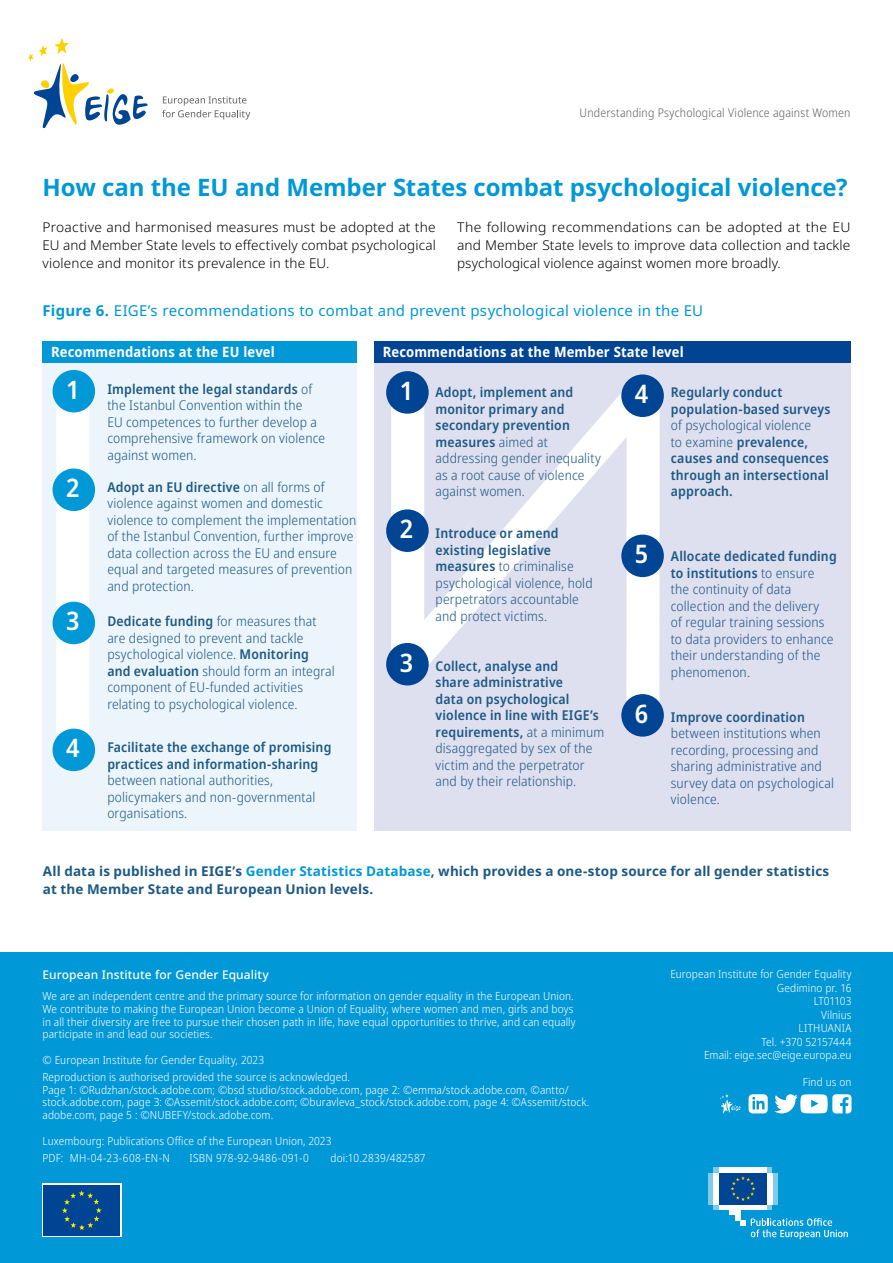
<style>
.page{position:relative;width:893px;height:1263px;background:#fff}
.page>*{position:absolute;margin:0;border:0;box-sizing:border-box;transform-origin:0 0}
.Figure5-Numbers{font:600 semi-condensed 25.5px "Noto Sans";color:#fff}
.H2-Title_Chapter{font:700 24px "Noto Sans";letter-spacing:-.005em;color:#0098d7}
.H3-Title_Figure{font:15px "Noto Sans";letter-spacing:.015em;color:#0098d7}
.Figure5-Header{font:700 semi-condensed 14.25px "Noto Sans";letter-spacing:.01em;color:#fff}
.Figure5-text{font:300 semi-condensed 13.5px/16.5px "Noto Sans";letter-spacing:.01em;color:#1d5985}
.Figure5-text-2{font:600 semi-condensed 13.5px/16.5px "Noto Sans";letter-spacing:.01em;color:#1d5985}
.Body_text{font:300 13.5px/18px "Noto Sans";letter-spacing:.005em;color:#000;text-align:justify}
.EIGE_publications{font:700 13.5px/17.2px "Noto Sans";letter-spacing:.01em;color:#1d5985}
.t1{font:300 semi-condensed 12px "Noto Sans";letter-spacing:.015em;color:#646164}
.colophon{font:500 12px "Noto Sans";letter-spacing:.005em;color:#fff}
.Body_text-2{font:300 semi-condensed 11.25px/12.8px "Noto Sans";letter-spacing:.005em;color:#fff}
.Contact{font:300 semi-condensed 11.25px "Noto Sans";letter-spacing:.005em;color:#fff}
.Body_text-3{font:300 semi-condensed 11.25px "Noto Sans";letter-spacing:.025em;color:#fff}
.Contact-2{font:300 semi-condensed 11.25px "Noto Sans";letter-spacing:-.02em;color:#fff}
.s1{font-weight:700}
.s2{font-weight:600}
.s3{font-weight:300}
.s4{color:#0098d7}
</style>
<div class="page">
<svg style="left:28px;top:38px;width:120px;height:90px"></svg>
<svg style="left:162px;top:96px;width:88px;height:24px"></svg>
<div style="left:374px;top:363px;width:476px;height:468px;background:#dedfef"></div>
<div style="left:43px;top:358px;width:314px;height:473px;background:#ecf5fb"></div>
<svg style="left:386px;top:371px;width:278px;height:333px"></svg>
<div style="left:56px;top:390px;width:33px;height:357px;background:#fff"></div>
<div style="left:0;top:952px;width:893px;height:311px;background:#0098d7"></div>
<div style="left:43px;top:341px;width:314px;height:22px;background:#0098d7"></div>
<div style="left:53px;top:370px;width:42px;height:42px;background:#0098d7;border-radius:50%"></div>
<div style="left:53px;top:468px;width:42px;height:43px;background:#0098d7;border-radius:50%"></div>
<div style="left:53px;top:602px;width:42px;height:42px;background:#0098d7;border-radius:50%"></div>
<div style="left:53px;top:729px;width:42px;height:42px;background:#0098d7;border-radius:50%"></div>
<div style="left:374px;top:341px;width:476px;height:22px;background:#004494"></div>
<div style="left:386px;top:371px;width:43px;height:43px;background:#004494;border-radius:50%"></div>
<div style="left:386px;top:509px;width:43px;height:43px;background:#004494;border-radius:50%"></div>
<div style="left:386px;top:643px;width:43px;height:42px;background:#004494;border-radius:50%"></div>
<div style="left:621px;top:374px;width:43px;height:43px;background:#004494;border-radius:50%"></div>
<div style="left:621px;top:535px;width:43px;height:42px;background:#004494;border-radius:50%"></div>
<div style="left:621px;top:694px;width:43px;height:43px;background:#004494;border-radius:50%"></div>
<svg style="left:720px;top:1094px;width:21px;height:19px"></svg>
<svg style="left:749px;top:1094px;width:19px;height:19px"></svg>
<svg style="left:774px;top:1094px;width:77px;height:19px"></svg>
<svg style="left:42px;top:1183px;width:79px;height:54px"></svg>
<div style="left:44px;top:1185px;width:76px;height:51px;background:#004494"></div>
<svg style="left:62px;top:1190px;width:40px;height:40px"></svg>
<div style="left:714px;top:1204px;width:58px;height:6px;background:#7fcbea"></div>
<div style="left:714px;top:1167px;width:58px;height:5px;background:#7fcbea"></div>
<div style="left:719px;top:1167px;width:48px;height:5px;background:#fff"></div>
<div style="left:719px;top:1204px;width:48px;height:6px;background:#fff"></div>
<div style="left:767px;top:1172px;width:5px;height:32px;background:#fff"></div>
<div style="left:772px;top:1172px;width:6px;height:32px;background:#7fcbea"></div>
<div style="left:714px;top:1172px;width:5px;height:32px;background:#fff"></div>
<div style="left:708px;top:1172px;width:6px;height:32px;background:#7fcbea"></div>
<div style="left:730px;top:1204px;width:10px;height:11px;background:#fff"></div>
<div style="left:735px;top:1204px;width:5px;height:16px;background:#fff"></div>
<div style="left:719px;top:1172px;width:48px;height:32px;background:#004494"></div>
<svg style="left:730px;top:1176px;width:25px;height:25px"></svg>
<svg style="left:740px;top:1218px;width:108px;height:21px"></svg>
<p class="t1" style="left:580px;top:105px;width:272px">Understanding Psychological Violence against Women</p>
<h2 class="H2-Title_Chapter" style="left:43px;top:170px;width:807px">How can the EU and Member States combat psychological violence?</h2>
<p class="Body_text" style="left:43px;top:218px;width:395px">Proactive and harmonised measures must be adopted at the EU and Member State levels to effectively combat psychological violence and monitor its prevalence in the EU.</p>
<p class="Body_text" style="left:457px;top:218px;width:395px">The following recommendations can be adopted at the EU and Member State levels to improve data collection and tackle psychological violence against women more broadly.</p>
<h3 class="H3-Title_Figure" style="left:43px;top:300px;width:662px"><span class="s1">Figure 6.</span> EIGE’s recommendations to combat and prevent psychological violence in the EU</h3>
<h4 class="Figure5-Header" style="left:51px;top:341px;width:225px">Recommendations at the EU level</h4>
<p class="Figure5-Numbers" style="left:66px;top:371px;width:15px">1</p>
<p class="Figure5-text" style="left:107px;top:381px;width:219px"><span class="s2">Implement the legal standards</span> of the Istanbul Convention within the<br>EU competences to further develop a comprehensive framework on violence against women.</p>
<p class="Figure5-Numbers" style="left:66px;top:470px;width:15px">2</p>
<p class="Figure5-text" style="left:107px;top:479px;width:251px"><span class="s2">Adopt an EU directive</span> on all forms of violence against women and domestic violence to complement the implementation of the Istanbul Convention, further improve data collection across the EU and ensure equal and targeted measures of prevention and protection.</p>
<p class="Figure5-Numbers" style="left:66px;top:603px;width:15px">3</p>
<p class="Figure5-text" style="left:107px;top:613px;width:229px"><span class="s2">Dedicate funding</span> for measures that are designed to prevent and tackle psychological violence. <span class="s2">Monitoring and evaluation</span> should form an integral component of EU-funded activities relating to psychological violence.</p>
<p class="Figure5-Numbers" style="left:66px;top:730px;width:15px">4</p>
<p class="Figure5-text" style="left:107px;top:739px;width:226px"><span class="s2">Facilitate the exchange of promising practices and information-sharing </span>between national authorities, policymakers and non-governmental organisations.</p>
<h4 class="Figure5-Header" style="left:383px;top:341px;width:302px">Recommendations at the Member State level</h4>
<p class="Figure5-Numbers" style="left:400px;top:373px;width:15px">1</p>
<p class="Figure5-text" style="left:436px;top:384px;width:167px"><span class="s2">Adopt, implement and monitor primary and secondary prevention measures</span> aimed at addressing gender inequality as a root cause of violence against women.</p>
<p class="Figure5-Numbers" style="left:400px;top:511px;width:15px">2</p>
<p class="Figure5-text" style="left:436px;top:525px;width:159px"><span class="s2">Introduce or amend existing legislative measures</span> to criminalise psychological violence, hold perpetrators accountable and protect victims.</p>
<p class="Figure5-Numbers" style="left:400px;top:644px;width:15px">3</p>
<p class="Figure5-text-2" style="left:436px;top:658px;width:170px">Collect, analyse and<br>share administrative<br>data on psychological violence in line with EIGE’s requirements, <span class="s3">at a minimum disaggregated by sex of the victim and the perpetrator and by their relationship.</span></p>
<p class="Figure5-Numbers" style="left:635px;top:376px;width:15px">4</p>
<p class="Figure5-text-2" style="left:671px;top:384px;width:161px">Regularly conduct population-based surveys <span class="s3">of psychological violence<br>to examine</span> prevalence, causes and consequences through an intersectional approach.</p>
<p class="Figure5-Numbers" style="left:635px;top:536px;width:15px">5</p>
<p class="Figure5-text" style="left:671px;top:548px;width:167px"><span class="s2">Allocate dedicated funding to institutions</span> to ensure<br>the continuity of data collection and the delivery<br>of regular training sessions to data providers to enhance their understanding of the phenomenon.</p>
<p class="Figure5-Numbers" style="left:635px;top:696px;width:15px">6</p>
<p class="Figure5-text" style="left:671px;top:709px;width:165px"><span class="s2">Improve coordination </span>between institutions when recording, processing and sharing administrative and survey data on psychological violence.</p>
<p class="EIGE_publications" style="left:43px;top:863px;width:788px">All data is published in EIGE’s <span class="s4">Gender Statistics Database</span>, which provides a one-stop source for all gender statistics at the Member State and European Union levels.</p>
<h2 class="colophon" style="left:43px;top:968px;width:228px">European Institute for Gender Equality</h2>
<p class="Body_text-2" style="left:43px;top:990px;width:535px">We are an independent centre and the primary source for information on gender equality in the European Union.<br>We contribute to making the European Union become a Union of Equality, where women and men, girls and boys in all their diversity are free to pursue their chosen path in life, have equal opportunities to thrive, and can equally participate in and lead our societies.</p>
<p class="Body_text-2" style="left:43px;top:1054px;width:223px">© European Institute for Gender Equality, 2023</p>
<p class="Body_text-2" style="left:43px;top:1071px;width:309px">Reproduction is authorised provided the source is acknowledged.</p>
<p class="Body_text-2" style="left:43px;top:1083px;width:548px">Page 1: ©Rudzhan/stock.adobe.com; ©bsd studio/stock.adobe.com, page 2: ©emma/stock.adobe.com, ©antto/ stock.adobe.com, page 3: ©Assemit/stock.adobe.com; ©buravleva_stock/stock.adobe.com, page 4: ©Assemit/stock. adobe.com, page 5 : ©NUBEFY/stock.adobe.com.</p>
<p class="Body_text-2" style="left:43px;top:1134px;width:291px">Luxembourg: Publications Office of the European Union, 2023</p>
<p class="Body_text-3" style="left:43px;top:1150px;width:129px">PDF: MH-04-23-608-EN-N</p>
<p class="Body_text-3" style="left:190px;top:1150px;width:121px">ISBN 978-92-9486-091-0</p>
<p class="Body_text-2" style="left:331px;top:1151px;width:97px">doi:10.2839/482587</p>
<p class="Contact" style="left:670px;top:966px;width:183px">European Institute for Gender Equality</p>
<p class="Contact" style="left:777px;top:980px;width:76px">Gedimino pr. 16</p>
<p class="Contact-2" style="left:814px;top:993px;width:39px">LT01103</p>
<p class="Contact" style="left:821px;top:1007px;width:32px">Vilnius</p>
<p class="Contact" style="left:798px;top:1020px;width:54px">LITHUANIA</p>
<p class="Contact" style="left:761px;top:1034px;width:92px">Tel. +370 52157444</p>
<p class="Contact" style="left:704px;top:1047px;width:149px">Email: eige.sec@eige.europa.eu</p>
<p class="Contact" style="left:803px;top:1074px;width:50px">Find us on</p>
</div>
